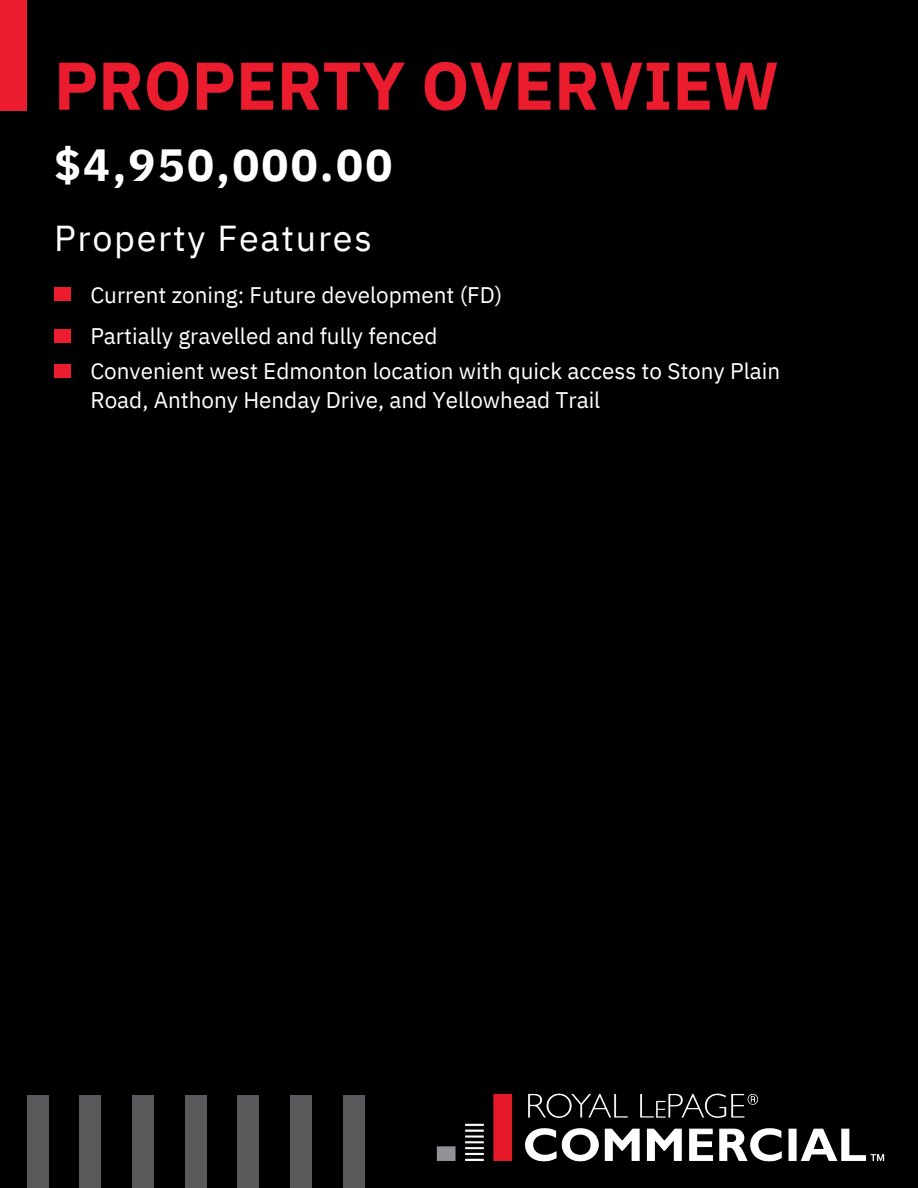
<style>
.page{position:relative;width:918px;height:1188px;background:#000}
.page>*{position:absolute;margin:0;border:0;box-sizing:border-box;transform-origin:0 0}
.t1{font:700 67.5px "IBM Plex Sans";color:#eb1c2e}
.t2{font:700 45px "IBM Plex Sans";letter-spacing:.05em;color:#fff}
.t3{font:36px "IBM Plex Sans";letter-spacing:.045em;color:#fff}
.t4{font:22.5px "IBM Plex Sans";color:#fff}
</style>
<div class="page">
<div style="left:0;top:0;width:27px;height:108px;background:#eb1c2e"></div>
<div style="left:27px;top:1095px;width:21px;height:93px;background:#59595c"></div>
<div style="left:80px;top:1095px;width:21px;height:93px;background:#59595c"></div>
<div style="left:132px;top:1095px;width:22px;height:93px;background:#59595c"></div>
<div style="left:185px;top:1095px;width:22px;height:93px;background:#59595c"></div>
<div style="left:238px;top:1095px;width:21px;height:93px;background:#59595c"></div>
<div style="left:290px;top:1095px;width:22px;height:93px;background:#59595c"></div>
<div style="left:343px;top:1095px;width:22px;height:93px;background:#59595c"></div>
<img style="left:436px;top:1093px;width:449px;height:69px">
<div style="left:54px;top:287px;width:17px;height:13px;background:#eb1c2e"></div>
<div style="left:54px;top:329px;width:17px;height:13px;background:#eb1c2e"></div>
<div style="left:54px;top:365px;width:17px;height:13px;background:#eb1c2e"></div>
<h1 class="t1" style="left:54px;top:41px;width:727px">PROPERTY OVERVIEW</h1>
<h1 class="t2" style="left:54px;top:135px;width:340px">$4,950,000.00</h1>
<p class="t3" style="left:54px;top:214px;width:319px">Property Features</p>
<h2 class="t4" style="left:90px;top:279px;width:414px">Current zoning: Future development (FD)</h2>
<p class="t4" style="left:90px;top:321px;width:349px">Partially gravelled and fully fenced</p>
<p class="t4" style="left:90px;top:356px;width:691px">Convenient west Edmonton location with quick access to Stony Plain</p>
<p class="t4" style="left:90px;top:385px;width:512px">Road, Anthony Henday Drive, and Yellowhead Trail</p>
</div>
